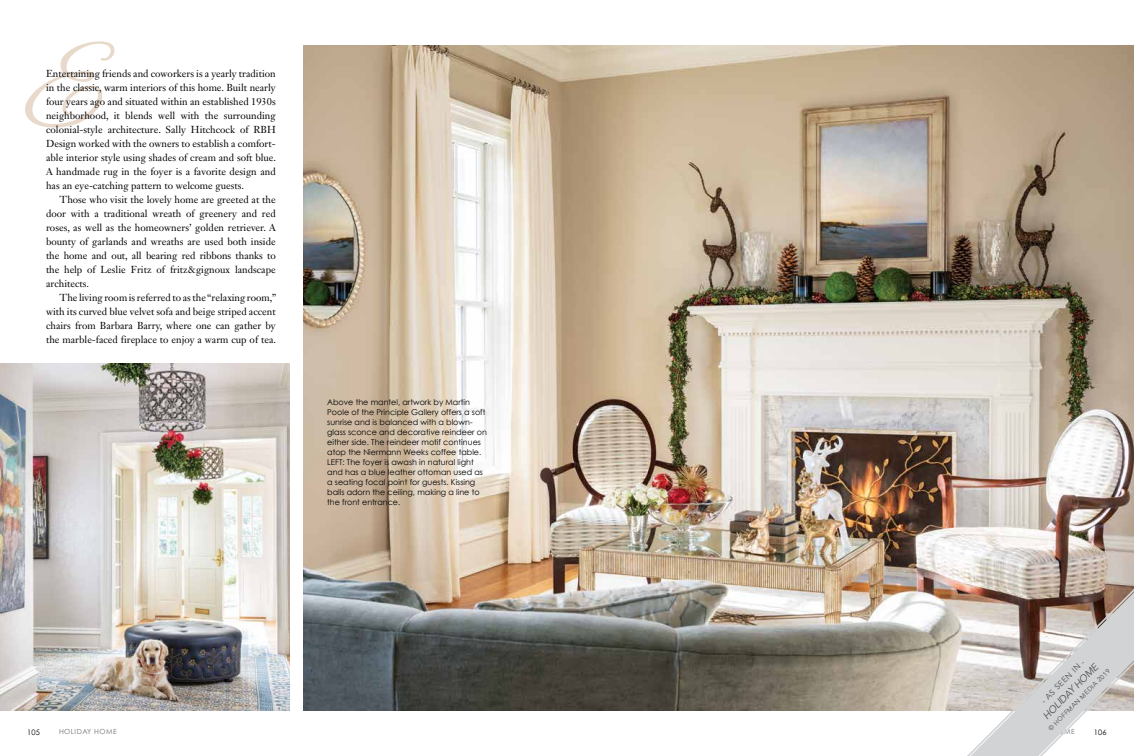
<style>
.page{position:relative;width:1134px;height:756px;background:#fff}
.page>*{position:absolute;margin:0;border:0;box-sizing:border-box;transform-origin:0 0}
.t1{font:10px/14px "Janson Text LT Std";color:#000;text-align:justify}
.t2{font:italic 10px "Avenir";color:#4d4d4f}
.t3{font:8px/10px "Century Gothic";color:#000}
.t4{font:8px "Avenir";color:#4d4d4f}
.t5{font:7.5px "Century Gothic";letter-spacing:.03em;color:#000}
.t6{font:7px "Century Gothic";letter-spacing:.07em;color:#6d6e71}
.t7{font:6.5px "Avenir";color:#4d4d4f}
</style>
<div class="page">
<svg style="left:25px;top:41px;width:90px;height:87px"></svg>
<img style="left:0;top:364px;width:290px;height:347px">
<img style="left:303px;top:45px;width:831px;height:666px">
<svg style="left:950px;top:578px;width:184px;height:178px"></svg>
<p class="t1" style="left:46px;top:66px;width:232px">Entertaining friends and coworkers is a yearly tradition in the classic, warm interiors of this home. Built nearly four years ago and situated within an established 1930s neighborhood, it blends well with the surrounding colonial-style architecture. Sally Hitchcock of RBH Design worked with the owners to establish a comfort&shy;able interior style using shades of cream and soft blue.<br>A handmade rug in the foyer is a favorite design and has an eye-catching pattern to welcome guests.</p>
<p class="t1" style="left:46px;top:192px;width:231px;text-indent:14px">Those who visit the lovely home are greeted at the door with a traditional wreath of greenery and red roses, as well as the homeowners’ golden retriever. A bounty of garlands and wreaths are used both inside the home and out, all bearing red ribbons thanks to the help of Leslie Fritz of fritz&amp;gignoux landscape architects.</p>
<p class="t1" style="left:46px;top:290px;width:232px;text-indent:14px">The living room is referred to as the “relaxing room,” with its curved blue velvet sofa and beige striped accent chairs from Barbara Barry, where one can gather by the marble-faced fireplace to enjoy a warm cup of tea.</p>
<p class="t3" style="left:327px;top:397px;width:161px">Above the mantel, artwork by Martin Poole of the Principle Gallery offers a soft sunrise and is balanced with a blown&shy;glass sconce and decorative reindeer on either side. The reindeer motif continues atop the Niermann Weeks coffee table.<br>LEFT: The foyer is awash in natural light and has a blue leather ottoman used as a seating focal point for guests. Kissing balls adorn the ceiling, making a line to the front entrance.</p>
<p class="t4" style="left:1039px;top:698px;width:59px;rotate:-45deg">- AS SEEN IN -</p>
<p class="t2" style="left:1040px;top:712px;width:75px;rotate:-45deg">HOLIDAY HOME</p>
<p class="t7" style="left:1046px;top:727px;width:86px;rotate:-45deg">© HOFFMAN MEDIA 2019</p>
<p class="t5" style="left:27px;top:727px;width:14px">105</p>
<p class="t6" style="left:59px;top:727px;width:59px">HOLIDAY HOME</p>
<p class="t5" style="left:1094px;top:727px;width:14px">106</p>
</div>
